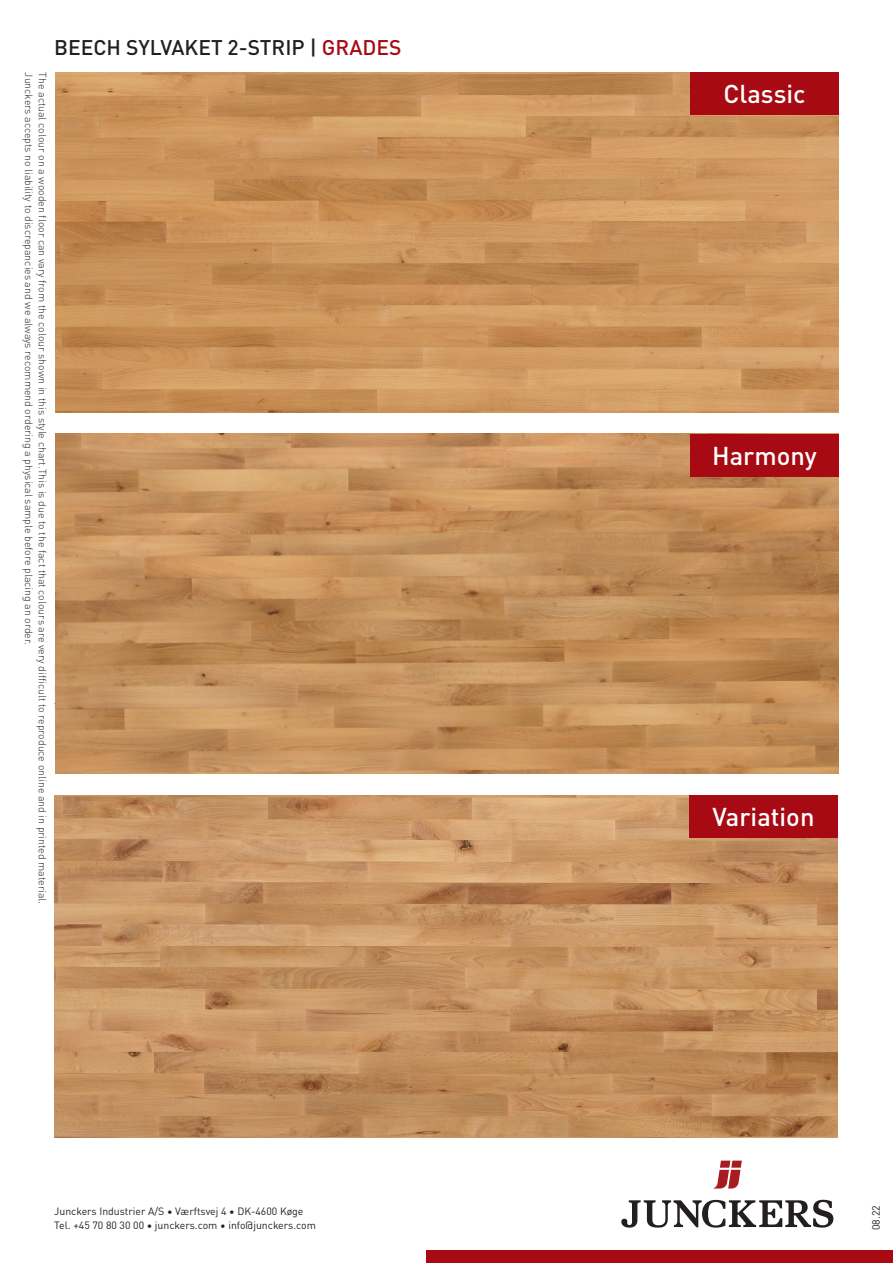
<style>
.page{position:relative;width:893px;height:1263px;background:#fff}
.page>*{position:absolute;margin:0;border:0;box-sizing:border-box;transform-origin:0 0}
.t1{font:500 25.5px "DIN Pro";color:#fff}
.t2{font:500 21px "DIN Pro";color:#231f20}
.t3{font:300 10.5px "DIN Pro";color:#231f20}
.t4{font:10.5px/13.5px "DIN Pro";color:#231f20}
.s1{color:#a70a12}
</style>
<div class="page">
<svg style="left:714px;top:1160px;width:28px;height:28px"></svg>
<svg style="left:621px;top:1200px;width:212px;height:27px"></svg>
<img style="left:54px;top:795px;width:784px;height:342px">
<div style="left:426px;top:1250px;width:467px;height:13px;background:#a70a12"></div>
<img style="left:55px;top:434px;width:784px;height:340px">
<div style="left:690px;top:434px;width:149px;height:42px;background:#a70a12"></div>
<img style="left:55px;top:72px;width:784px;height:340px">
<div style="left:690px;top:72px;width:149px;height:43px;background:#a70a12"></div>
<div style="left:689px;top:795px;width:149px;height:43px;background:#a70a12"></div>
<p class="t3" style="left:37px;top:72px;width:574px;rotate:90deg">Junckers accepts no liability to discrepancies and we always recommend ordering a physical sample before placing an order.</p>
<p class="t3" style="left:50px;top:72px;width:833px;rotate:90deg">The actual colour on a wooden floor can vary from the colour shown in this style chart.This is due to the fact that colours are very difficult to reproduce online and in printed material.</p>
<p class="t2" style="left:54px;top:32px;width:349px">BEECH SYLVAKET 2-STRIP | <span class="s1">GRADES</span></p>
<p class="t4" style="left:54px;top:1204px;width:263px">Junckers Industrier A/S • Værftsvej 4 • DK-4600 Køge<br>Tel. +45 70 80 30 00 • junckers.com • info@junckers.com</p>
<p class="t1" style="left:724px;top:74px;width:83px">Classic</p>
<p class="t1" style="left:712px;top:436px;width:106px">Harmony</p>
<p class="t1" style="left:712px;top:797px;width:103px">Variation</p>
<p class="t4" style="left:868px;top:1230px;width:26px;rotate:-90deg">08.22</p>
</div>
